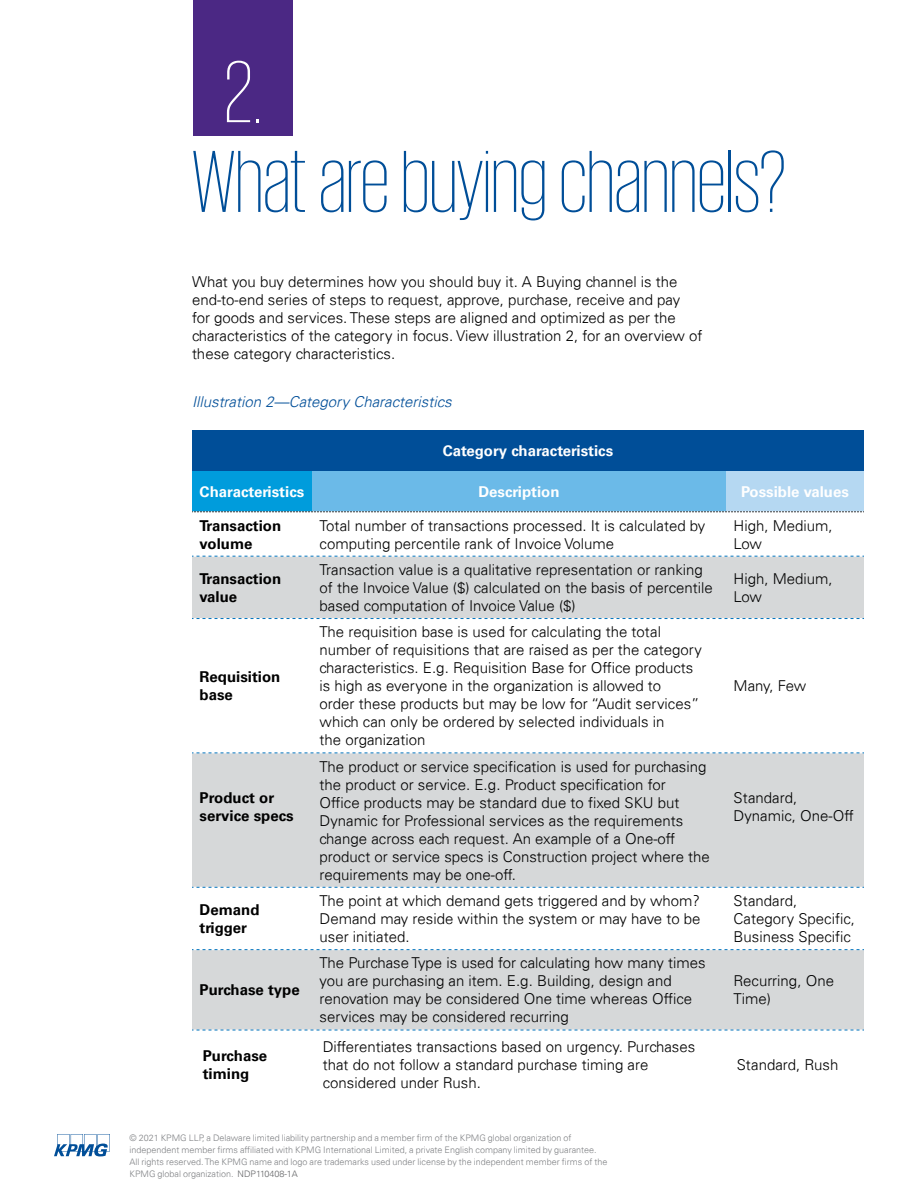
<style>
.page{position:relative;width:918px;height:1188px;background:#fff}
.page>*{position:absolute;margin:0;border:0;box-sizing:border-box;transform-origin:0 0}
.t1{font:200 90px "KPMG";color:#004e98}
.t2{font:200 90px "KPMG";color:#fff}
.t3{font:300 15px/18px "Univers 45";color:#000}
.t4{font:700 15px/18px "Univers 65";color:#000}
.t5{font:700 15px "Univers 65";color:#fff}
.t6{font:italic 300 15px "Univers 45";color:#004e98}
.t7{font:300 9px/12px "Univers 45";color:#808285}
.s1{color:#636466}
</style>
<div class="page">
<div style="left:193px;top:0;width:100px;height:136px;background:#4b2884"></div>
<div style="left:192px;top:431px;width:672px;height:40px;background:#004e98"></div>
<div style="left:192px;top:471px;width:120px;height:41px;background:#009cdc"></div>
<div style="left:312px;top:471px;width:414px;height:41px;background:#6bbae8"></div>
<div style="left:726px;top:471px;width:138px;height:41px;background:#b5d8f2"></div>
<svg style="left:192px;top:557px;width:672px;height:473px;fill:#d6d8d9"></svg>
<svg style="left:192px;top:512px;width:672px;height:1px"></svg>
<svg style="left:192px;top:556px;width:672px;height:1px"></svg>
<svg style="left:192px;top:618px;width:672px;height:1px"></svg>
<svg style="left:192px;top:753px;width:672px;height:1px"></svg>
<svg style="left:192px;top:887px;width:672px;height:1px"></svg>
<svg style="left:192px;top:949px;width:672px;height:1px"></svg>
<svg style="left:192px;top:1030px;width:672px;height:1px"></svg>
<svg style="left:54px;top:1134px;width:56px;height:22px"></svg>
<h1 class="t2" style="left:224px;top:49px;width:38px">2.</h1>
<h1 class="t1" style="left:192px;top:139px;width:596px">What are buying channels?</h1>
<p class="t3" style="left:192px;top:273px;width:512px">What you buy determines how you should buy it. A Buying channel is the end-to-end series of steps to request, approve, purchase, receive and pay<br>for goods and services. These steps are aligned and optimized as per the characteristics of the category in focus. View illustration 2, for an overview of these category characteristics.</p>
<p class="t6" style="left:192px;top:393px;width:261px">Illustration 2—Category Characteristics</p>
<p class="t5" style="left:443px;top:442px;width:172px">Category characteristics</p>
<p class="t5" style="left:200px;top:483px;width:106px">Characteristics</p>
<p class="t5" style="left:478px;top:483px;width:83px">Description</p>
<p class="t5" style="left:741px;top:483px;width:109px">Possible values</p>
<p class="t4" style="left:200px;top:516px;width:83px">Transaction volume</p>
<p class="t3" style="left:320px;top:516px;width:387px">Total number of transactions processed. It is calculated by computing percentile rank of Invoice Volume</p>
<p class="t3" style="left:734px;top:516px;width:101px">High, Medium,<br>Low</p>
<p class="t4" style="left:200px;top:570px;width:83px">Transaction value</p>
<p class="t3" style="left:320px;top:561px;width:395px">Transaction value is a qualitative representation or ranking of the Invoice Value ($) calculated on the basis of percentile based computation of Invoice Value ($)</p>
<p class="t3" style="left:734px;top:570px;width:101px">High, Medium,<br>Low</p>
<p class="t4" style="left:200px;top:668px;width:82px">Requisition base</p>
<p class="t4" style="left:200px;top:789px;width:96px">Product or service specs</p>
<p class="t3" style="left:320px;top:623px;width:384px">The requisition base is used for calculating the total number of requisitions that are raised as per the category characteristics. E.g. Requisition Base for Office products is high as everyone in the organization is allowed to<br>order these products but may be low for “Audit services” which can only be ordered by selected individuals in<br>the organization</p>
<p class="t3" style="left:320px;top:757px;width:392px">The product or service specification is used for purchasing the product or service. E.g. Product specification for<br>Office products may be standard due to fixed SKU but Dynamic for Professional services as the requirements change across each request. An example of a One-off product or service specs is Construction project where the requirements may be one-off.</p>
<p class="t3" style="left:734px;top:677px;width:74px">Many, Few</p>
<p class="t3" style="left:734px;top:789px;width:122px">Standard,<br>Dynamic, One-Off</p>
<p class="t4" style="left:200px;top:901px;width:61px">Demand trigger</p>
<p class="t3" style="left:320px;top:892px;width:383px;text-align:justify">The point at which demand gets triggered and by whom?<br>Demand may reside within the system or may have to be user initiated.</p>
<p class="t3" style="left:734px;top:892px;width:123px">Standard,<br>Category Specific,<br>Business Specific</p>
<p class="t4" style="left:200px;top:981px;width:102px">Purchase type</p>
<p class="t3" style="left:320px;top:954px;width:388px">The Purchase Type is used for calculating how many times you are purchasing an item. E.g. Building, design and renovation may be considered One time whereas Office services may be considered recurring</p>
<p class="t3" style="left:734px;top:972px;width:102px">Recurring, One<br>Time)</p>
<p class="t4" style="left:203px;top:1047px;width:66px">Purchase timing</p>
<p class="t3" style="left:323px;top:1038px;width:374px">Differentiates transactions based on urgency. Purchases that do not follow a standard purchase timing are considered under Rush.</p>
<p class="t7" style="left:130px;top:1132px;width:479px">© 2021 KPMG LLP, a Delaware limited liability partnership and a member firm of the KPMG global organization of independent member firms affiliated with KPMG International Limited, a private English company limited by guarantee.<br>All rights reserved. The KPMG name and logo are trademarks used under license by the independent member firms of the KPMG global organization. <span class="s1">NDP110408-1A</span></p>
<p class="t3" style="left:737px;top:1056px;width:103px">Standard, Rush</p>
</div>
